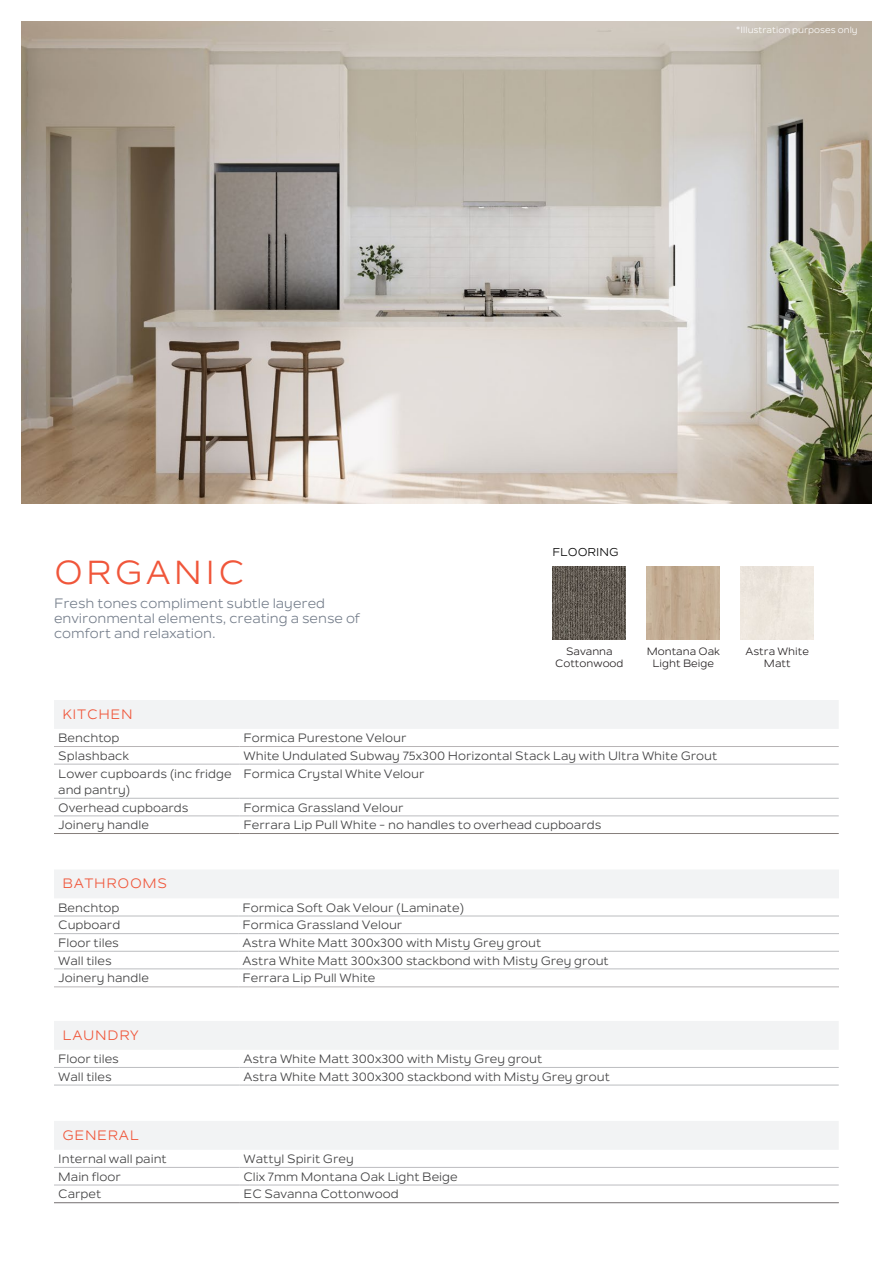
<style>
.page{position:relative;width:893px;height:1263px;background:#fff}
.page>*{position:absolute;margin:0;border:0;box-sizing:border-box;transform-origin:0 0}
.Bodytext{font:33px "Nolan";letter-spacing:.1em;color:#f0563a}
.product_name_8pt{font:13.5px/15px "Nolan";color:#747d8a}
.t1{font:13.5px "Nolan";letter-spacing:.05em;color:#f0563a}
.table_text{font:12px/16.5px "Nolan";color:#3e3e3f}
.t2{font:11.25px "Nolan";color:#000}
.t3{font:10.5px/12px "Nolan";color:#231f20;text-align:center}
.heading{font:9px "Nolan";color:#fff}
</style>
<div class="page">
<img style="left:21px;top:21px;width:851px;height:483px">
<div style="left:54px;top:700px;width:784px;height:29px;background:#f2f3f4"></div>
<hr style="left:54px;top:798px;width:185px;height:1px;background:#bcbdc0">
<hr style="left:239px;top:798px;width:600px;height:1px;background:#bcbdc0">
<hr style="left:54px;top:764px;width:185px;height:1px;background:#bcbdc0">
<hr style="left:239px;top:764px;width:600px;height:1px;background:#bcbdc0">
<hr style="left:54px;top:746px;width:185px;height:1px;background:#b8b5b6">
<hr style="left:239px;top:746px;width:600px;height:1px;background:#b8b5b6">
<hr style="left:54px;top:816px;width:185px;height:1px;background:#bcbdc0">
<hr style="left:239px;top:816px;width:600px;height:1px;background:#bcbdc0">
<hr style="left:54px;top:833px;width:185px;height:1px;background:#867f7c">
<hr style="left:239px;top:833px;width:600px;height:1px;background:#867f7c">
<div style="left:54px;top:870px;width:785px;height:28px;background:#f2f3f4"></div>
<hr style="left:54px;top:986px;width:184px;height:1px;background:#b8b5b6">
<hr style="left:238px;top:986px;width:601px;height:1px;background:#b8b5b6">
<hr style="left:54px;top:916px;width:184px;height:1px;background:#bcbdc0">
<hr style="left:238px;top:916px;width:601px;height:1px;background:#bcbdc0">
<hr style="left:54px;top:969px;width:184px;height:1px;background:#bcbdc0">
<hr style="left:238px;top:969px;width:601px;height:1px;background:#bcbdc0">
<hr style="left:54px;top:951px;width:184px;height:1px;background:#bcbdc0">
<hr style="left:238px;top:951px;width:601px;height:1px;background:#bcbdc0">
<hr style="left:54px;top:933px;width:184px;height:1px;background:#bcbdc0">
<hr style="left:238px;top:933px;width:601px;height:1px;background:#bcbdc0">
<div style="left:54px;top:1021px;width:784px;height:29px;background:#f2f3f4"></div>
<hr style="left:54px;top:1085px;width:185px;height:1px;background:#bcbdc0">
<hr style="left:239px;top:1085px;width:600px;height:1px;background:#bcbdc0">
<hr style="left:54px;top:1067px;width:185px;height:1px;background:#bcbdc0">
<hr style="left:239px;top:1067px;width:600px;height:1px;background:#bcbdc0">
<div style="left:54px;top:1121px;width:784px;height:29px;background:#f2f3f4"></div>
<hr style="left:54px;top:1202px;width:185px;height:1px;background:#949091">
<hr style="left:239px;top:1202px;width:600px;height:1px;background:#949091">
<hr style="left:54px;top:1185px;width:185px;height:1px;background:#bcbdc0">
<hr style="left:239px;top:1185px;width:600px;height:1px;background:#bcbdc0">
<hr style="left:54px;top:1167px;width:185px;height:1px;background:#bcbdc0">
<hr style="left:239px;top:1167px;width:600px;height:1px;background:#bcbdc0">
<img style="left:553px;top:567px;width:73px;height:73px">
<img style="left:647px;top:567px;width:73px;height:73px">
<p class="heading" style="left:736px;top:24px;width:123px">*Illustration purposes only</p>
<p class="Bodytext" style="left:54px;top:553px;width:192px">ORGANIC</p>
<p class="product_name_8pt" style="left:54px;top:596px;width:308px">Fresh tones compliment subtle layered environmental elements, creating a sense of comfort and relaxation.</p>
<p class="t2" style="left:552px;top:546px;width:68px">FLOORING</p>
<p class="t3" style="left:555px;top:646px;width:70px">Savanna<br>Cottonwood</p>
<p class="t3" style="left:647px;top:646px;width:75px">Montana Oak<br>Light Beige</p>
<p class="t3" style="left:746px;top:646px;width:65px">Astra White<br>Matt</p>
<p class="t1" style="left:63px;top:706px;width:72px">KITCHEN</p>
<p class="table_text" style="left:58px;top:730px;width:63px">Benchtop</p>
<p class="table_text" style="left:244px;top:730px;width:164px">Formica Purestone Velour</p>
<p class="table_text" style="left:58px;top:748px;width:72px">Splashback</p>
<p class="table_text" style="left:244px;top:748px;width:475px">White Undulated Subway 75x300 Horizontal Stack Lay with Ultra White Grout</p>
<p class="table_text" style="left:58px;top:765px;width:175px">Lower cupboards (inc fridge and pantry)</p>
<p class="table_text" style="left:244px;top:765px;width:183px">Formica Crystal White Velour</p>
<p class="table_text" style="left:58px;top:799px;width:132px">Overhead cupboards</p>
<p class="table_text" style="left:244px;top:799px;width:161px">Formica Grassland Velour</p>
<p class="table_text" style="left:58px;top:817px;width:92px">Joinery handle</p>
<p class="table_text" style="left:244px;top:817px;width:359px">Ferrara Lip Pull White - no handles to overhead cupboards</p>
<p class="t1" style="left:63px;top:875px;width:106px">BATHROOMS</p>
<p class="table_text" style="left:58px;top:900px;width:63px">Benchtop</p>
<p class="table_text" style="left:242px;top:900px;width:223px">Formica Soft Oak Velour (Laminate)</p>
<p class="table_text" style="left:58px;top:917px;width:64px">Cupboard</p>
<p class="table_text" style="left:242px;top:917px;width:161px">Formica Grassland Velour</p>
<p class="table_text" style="left:58px;top:935px;width:62px">Floor tiles</p>
<p class="table_text" style="left:242px;top:935px;width:300px">Astra White Matt 300x300 with Misty Grey grout</p>
<p class="table_text" style="left:58px;top:952px;width:55px">Wall tiles</p>
<p class="table_text" style="left:242px;top:952px;width:368px">Astra White Matt 300x300 stackbond with Misty Grey grout</p>
<p class="table_text" style="left:58px;top:970px;width:92px">Joinery handle</p>
<p class="table_text" style="left:242px;top:970px;width:135px">Ferrara Lip Pull White</p>
<p class="t1" style="left:63px;top:1027px;width:78px">LAUNDRY</p>
<p class="table_text" style="left:58px;top:1051px;width:62px">Floor tiles</p>
<p class="table_text" style="left:244px;top:1051px;width:300px">Astra White Matt 300x300 with Misty Grey grout</p>
<p class="table_text" style="left:58px;top:1069px;width:55px">Wall tiles</p>
<p class="table_text" style="left:244px;top:1069px;width:368px">Astra White Matt 300x300 stackbond with Misty Grey grout</p>
<p class="t1" style="left:63px;top:1127px;width:78px">GENERAL</p>
<p class="table_text" style="left:58px;top:1151px;width:110px">Internal wall paint</p>
<p class="table_text" style="left:244px;top:1151px;width:112px">Wattyl Spirit Grey</p>
<p class="table_text" style="left:58px;top:1168px;width:64px">Main floor</p>
<p class="table_text" style="left:244px;top:1168px;width:216px">Clix 7mm Montana Oak Light Beige</p>
<p class="table_text" style="left:58px;top:1186px;width:45px">Carpet</p>
<p class="table_text" style="left:244px;top:1186px;width:157px">EC Savanna Cottonwood</p>
</div>
